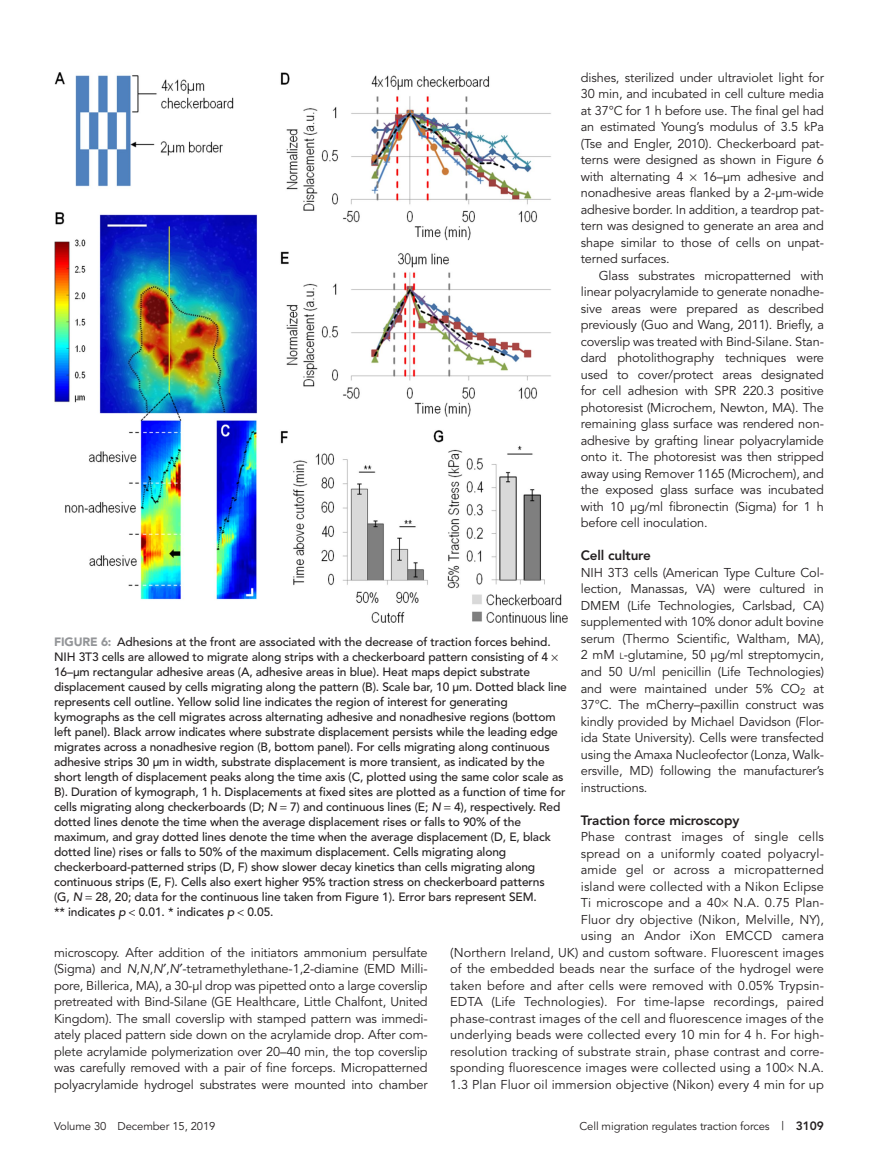
<style>
.page{position:relative;width:878px;height:1175px;background:#fff}
.page>*{position:absolute;margin:0;border:0;box-sizing:border-box;transform-origin:0 0}
.t1{font:800 13.5px "Avenir";letter-spacing:-.01em;color:#231f20}
.ParaFL{font:12.75px/16.5px "Avenir";letter-spacing:.01em;color:#231f20;text-align:justify}
.Para{font:12.75px/16.5px "Avenir";letter-spacing:-.01em;color:#231f20;text-align:justify}
.FigCaption{font:500 12px/15px "Avenir";letter-spacing:-.01em;color:#231f20}
.t2{font:11.25px "Avenir";letter-spacing:-.01em;color:#231f20}
.s1{font-size:8.85px}
.s2{font-weight:900;color:#939598}
.s3{font-style:italic}
.s4{font-size:12px}
.s5{font-weight:800;font-size:12px}
</style>
<div class="page">
<img style="left:54px;top:72px;width:513px;height:550px">
<p class="ParaFL" style="left:580px;top:69px;width:245px">dishes, sterilized under ultraviolet light for 30 min, and incubated in cell culture media at 37°C for 1 h before use. The final gel had an estimated Young’s modulus of 3.5 kPa (Tse and Engler, 2010). Checkerboard pat&shy;terns were designed as shown in Figure 6 with alternating 4</p>
<p class="ParaFL" style="left:580px;top:168px;width:245px;text-indent:122px">16–μm adhesive and nonadhesive areas flanked by a 2-µm-wide adhesive border. In addition, a teardrop pat&shy;tern was designed to generate an area and shape similar to those of cells on unpat&shy;terned surfaces.</p>
<p class="Para" style="left:580px;top:267px;width:245px;text-indent:18px">Glass substrates micropatterned with linear polyacrylamide to generate nonadhe&shy;sive areas were prepared as described previously (Guo and Wang, 2011). Briefly, a coverslip was treated with Bind-Silane. Stan&shy;dard photolithography techniques were used to cover/protect areas designated for cell adhesion with SPR 220.3 positive photoresist (Microchem, Newton, MA). The remaining glass surface was rendered non&shy;adhesive by grafting linear polyacrylamide onto it. The photoresist was then stripped away using Remover 1165 (Microchem), and the exposed glass surface was incubated with 10 µg/ml fibronectin (Sigma) for 1 h before cell inoculation.</p>
<h2 class="t1" style="left:580px;top:548px;width:72px">Cell culture</h2>
<p class="ParaFL" style="left:580px;top:564px;width:245px">NIH 3T3 cells (American Type Culture Col&shy;lection, Manassas, VA) were cultured in DMEM (Life Technologies, Carlsbad, CA) supplemented with 10% donor adult bovine serum (Thermo Scientific, Waltham, MA), 2 mM <span class="s1">l</span>-glutamine, 50 µg/ml streptomycin, and 50 U/ml penicillin (Life Technologies) and were maintained under 5% CO<sub>2</sub> at 37°C. The mCherry–paxillin construct was kindly provided by Michael Davidson (Flor&shy;ida State University). Cells were transfected using the Amaxa Nucleofector (Lonza, Walk&shy;ersville, MD) following the manufacturer’s instructions.</p>
<h2 class="t1" style="left:580px;top:812px;width:160px">Traction force microscopy</h2>
<p class="ParaFL" style="left:450px;top:828px;width:375px;text-align:right">Phase contrast images of single cells<br>spread on a uniformly coated polyacryl-<br>amide gel or across a micropatterned<br>island were collected with a Nikon Eclipse<br>Ti microscope and a 40 N.A. 0.75 Plan-<br>Fluor dry objective (Nikon, Melville, NY),<br>using an Andor iXon EMCCD camera<br>(Northern Ireland, UK) and custom software. Fluorescent images of the embedded beads near the surface of the hydrogel were taken before and after cells were removed with 0.05% Trypsin-EDTA (Life Technologies). For time-lapse recordings, paired phase-contrast images of the cell and fluorescence images of the underlying beads were collected every 10 min for 4 h. For high&shy;resolution tracking of substrate strain, phase contrast and corre&shy;sponding fluorescence images were collected using a 100 N.A.<br>1.3 Plan Fluor oil immersion objective (Nikon) every 4 min for up</p>
<p class="FigCaption" style="left:54px;top:635px;width:514px"><span class="s2">FIGURE 6:</span> Adhesions at the front are associated with the decrease of traction forces behind.<br>NIH 3T3 cells are allowed to migrate along strips with a checkerboard pattern consisting of 4<br>16–μm rectangular adhesive areas (A, adhesive areas in blue). Heat maps depict substrate displacement caused by cells migrating along the pattern (B). Scale bar, 10 μm. Dotted black line represents cell outline. Yellow solid line indicates the region of interest for generating kymographs as the cell migrates across alternating adhesive and nonadhesive regions (bottom left panel). Black arrow indicates where substrate displacement persists while the leading edge migrates across a nonadhesive region (B, bottom panel). For cells migrating along continuous adhesive strips 30 μm in width, substrate displacement is more transient, as indicated by the short length of displacement peaks along the time axis (C, plotted using the same color scale as B). Duration of kymograph, 1 h. Displacements at fixed sites are plotted as a function of time for cells migrating along checkerboards (D; <span class="s3">N</span> 7) and continuous lines (E; <span class="s3">N</span> 4), respectively. Red dotted lines denote the time when the average displacement rises or falls to 90% of the maximum, and gray dotted lines denote the time when the average displacement (D, E, black dotted line) rises or falls to 50% of the maximum displacement. Cells migrating along checkerboard-patterned strips (D, F) show slower decay kinetics than cells migrating along continuous strips (E, F). Cells also exert higher 95% traction stress on checkerboard patterns<br>(G, <span class="s3">N</span> 28, 20; data for the continuous line taken from Figure 1). Error bars represent SEM.<br>** indicates <span class="s3">p</span> 0.01. * indicates <span class="s3">p</span> 0.05.</p>
<p class="ParaFL" style="left:54px;top:944px;width:375px">microscopy. After addition of the initiators ammonium persulfate (Sigma) and <span class="s3">N</span>,<span class="s3">N</span>,<span class="s3">N</span> ,<span class="s3">N</span> -tetramethylethane-1,2-diamine (EMD Milli&shy;pore, Billerica, MA), a 30-µl drop was pipetted onto a large coverslip pretreated with Bind-Silane (GE Healthcare, Little Chalfont, United Kingdom). The small coverslip with stamped pattern was immedi&shy;ately placed pattern side down on the acrylamide drop. After com&shy;plete acrylamide polymerization over 20–40 min, the top coverslip was carefully removed with a pair of fine forceps. Micropatterned polyacrylamide hydrogel substrates were mounted into chamber</p>
<p class="t2" style="left:54px;top:1119px;width:163px">Volume 30 December 15, 2019</p>
<p class="t2" style="left:579px;top:1119px;width:246px">Cell migration regulates traction forces <span class="s4">|</span> <span class="s5">3109</span></p>
</div>
